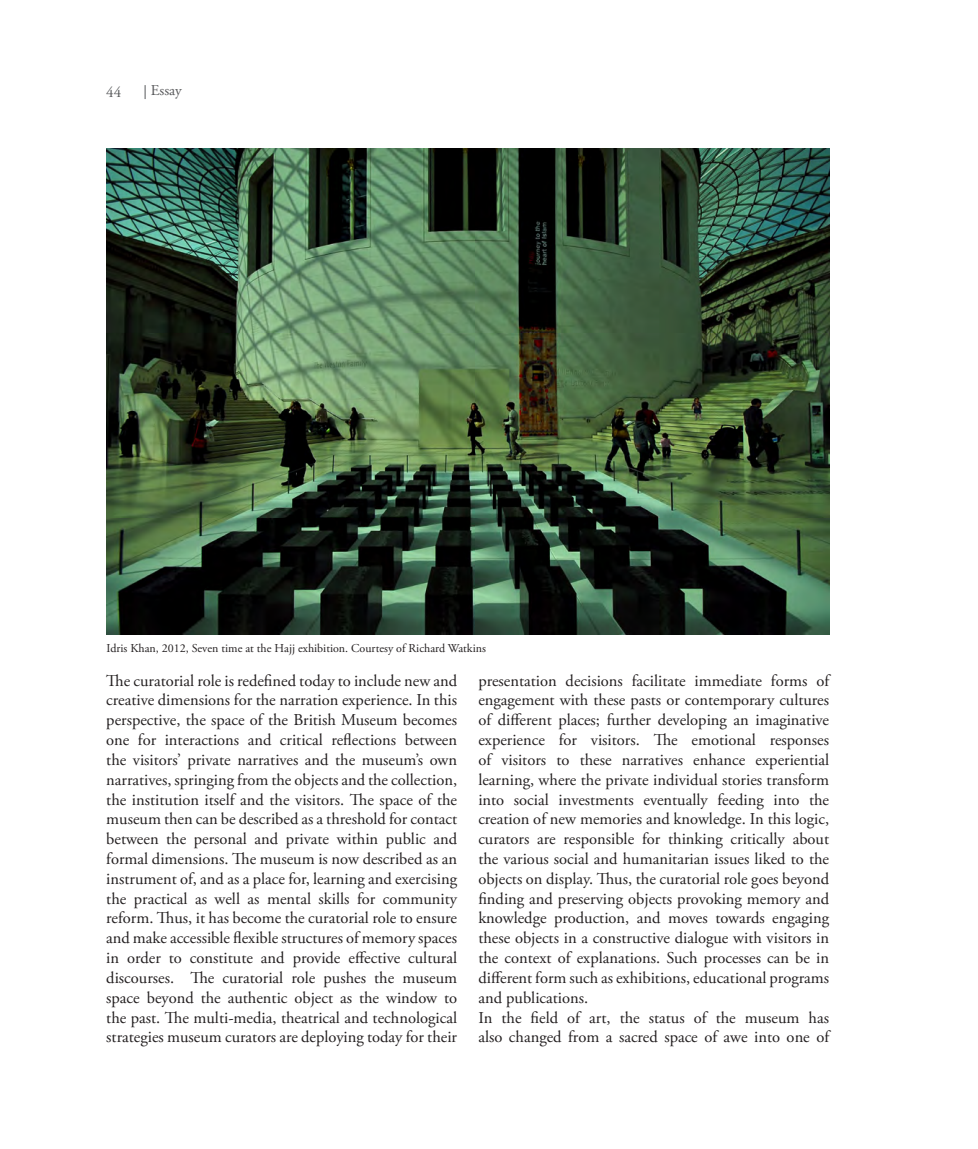
<style>
.page{position:relative;width:978px;height:1149px;background:#fff}
.page>*{position:absolute;margin:0;border:0;box-sizing:border-box;transform-origin:0 0}
.t1{font:16.5px/19.8px "Adobe Garamond Pro";color:#231f20;text-align:justify}
.t2{font:15px "Adobe Garamond Pro";color:#57585a}
.t3{font:12px "Adobe Garamond Pro";color:#231f20}
</style>
<div class="page">
<svg style="left:145px;top:85px;width:1px;height:14px"></svg>
<img style="left:106px;top:149px;width:723px;height:485px">
<p class="t2" style="left:106px;top:84px;width:16px">44</p>
<p class="t2" style="left:151px;top:81px;width:33px">Essay</p>
<p class="t3" style="left:106px;top:641px;width:381px">Idris Khan, 2012, Seven time at the Hajj exhibition. Courtesy of Richard Watkins</p>
<p class="t1" style="left:106px;top:671px;width:352px">The curatorial role is redefined today to include new and creative dimensions for the narration experience. In this perspective, the space of the British Museum becomes one for interactions and critical reflections between the visitors’ private narratives and the museum’s own narratives, springing from the objects and the collection, the institution itself and the visitors. The space of the museum then can be described as a threshold for contact between the personal and private within public and formal dimensions. The museum is now described as an instrument of, and as a place for, learning and exercising the practical as well as mental skills for community reform. Thus, it has become the curatorial role to ensure and make accessible flexible structures of memory spaces in order to constitute and provide effective cultural discourses. The curatorial role pushes the museum space beyond the authentic object as the window to the past. The multi-media, theatrical and technological strategies museum curators are deploying today for their</p>
<p class="t1" style="left:478px;top:671px;width:352px">presentation decisions facilitate immediate forms of engagement with these pasts or contemporary cultures of different places; further developing an imaginative experience for visitors. The emotional responses of visitors to these narratives enhance experiential learning, where the private individual stories transform into social investments eventually feeding into the creation of new memories and knowledge. In this logic, curators are responsible for thinking critically about the various social and humanitarian issues liked to the objects on display. Thus, the curatorial role goes beyond finding and preserving objects provoking memory and knowledge production, and moves towards engaging these objects in a constructive dialogue with visitors in the context of explanations. Such processes can be in different form such as exhibitions, educational programs and publications.</p>
<p class="t1" style="left:478px;top:1007px;width:352px">In the field of art, the status of the museum has also changed from a sacred space of awe into one of</p>
</div>
